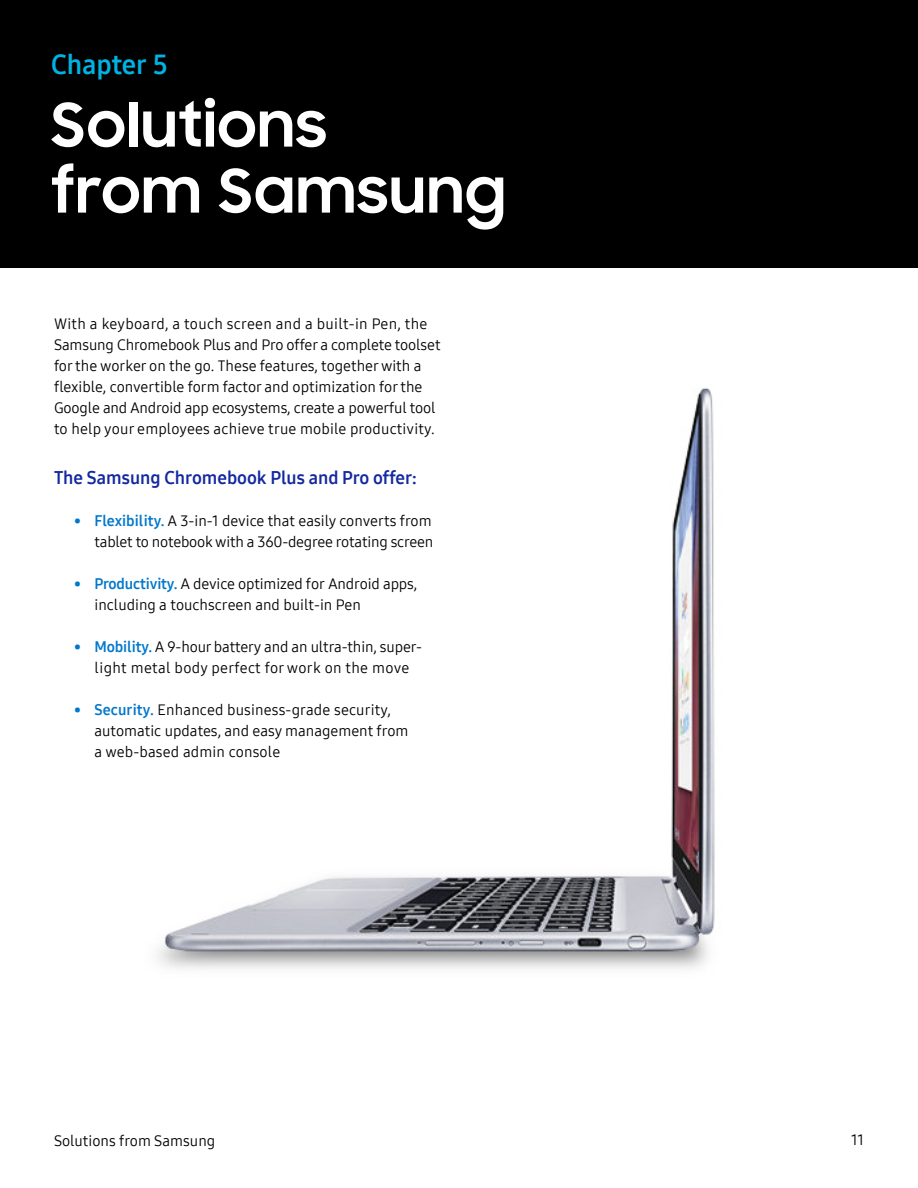
<style>
.page{position:relative;width:918px;height:1188px;background:#fff}
.page>*{position:absolute;margin:0;border:0;box-sizing:border-box;transform-origin:0 0}
.t1{font:700 60px/66px "Samsung Sharp Sans";letter-spacing:.02em;color:#fff}
.t2{font:27px "Samsung One 700";color:#00b3e3}
.t3{font:18px "Samsung One 700";color:#1428a0}
.t4{font:15px/21px "Samsung One 400";color:#000}
.s1{font-family:"Samsung One 700";color:#0077cb}
</style>
<div class="page">
<img style="left:157px;top:388px;width:558px;height:581px">
<div style="left:0;top:0;width:918px;height:268px;background:#000"></div>
<h2 class="t2" style="left:51px;top:46px;width:118px">Chapter 5</h2>
<h1 class="t1" style="left:51px;top:89px;width:456px">Solutions<br>from Samsung</h1>
<p class="t4" style="left:54px;top:313px;width:388px">With a keyboard, a touch screen and a built-in Pen, the Samsung Chromebook Plus and Pro offer a complete toolset for the worker on the go. These features, together with a flexible, convertible form factor and optimization for the Google and Android app ecosystems, create a powerful tool to help your employees achieve true mobile productivity.</p>
<p class="t3" style="left:54px;top:465px;width:365px">The Samsung Chromebook Plus and Pro offer:</p>
<p class="t4" style="left:74px;top:510px;width:360px;text-align:right"><span class="s1">• Flexibility.</span> A 3-in-1 device that easily converts from tablet to notebook with a 360-degree rotating screen</p>
<p class="t4" style="left:94px;top:573px;width:324px;text-indent:-20px"><span class="s1">• Productivity.</span> A device optimized for Android apps, including a touchscreen and built-in Pen</p>
<p class="t4" style="left:74px;top:636px;width:349px;text-align:center"><span class="s1">• Mobility.</span> A 9-hour battery and an ultra-thin, super&shy;light metal body perfect for work on the move</p>
<p class="t4" style="left:95px;top:699px;width:315px;text-indent:-20px"><span class="s1">• Security.</span> Enhanced business-grade security, automatic updates, and easy management from a web-based admin console</p>
<p class="t4" style="left:54px;top:1130px;width:163px">Solutions from Samsung</p>
<p class="t4" style="left:851px;top:1129px;width:14px">11</p>
</div>
